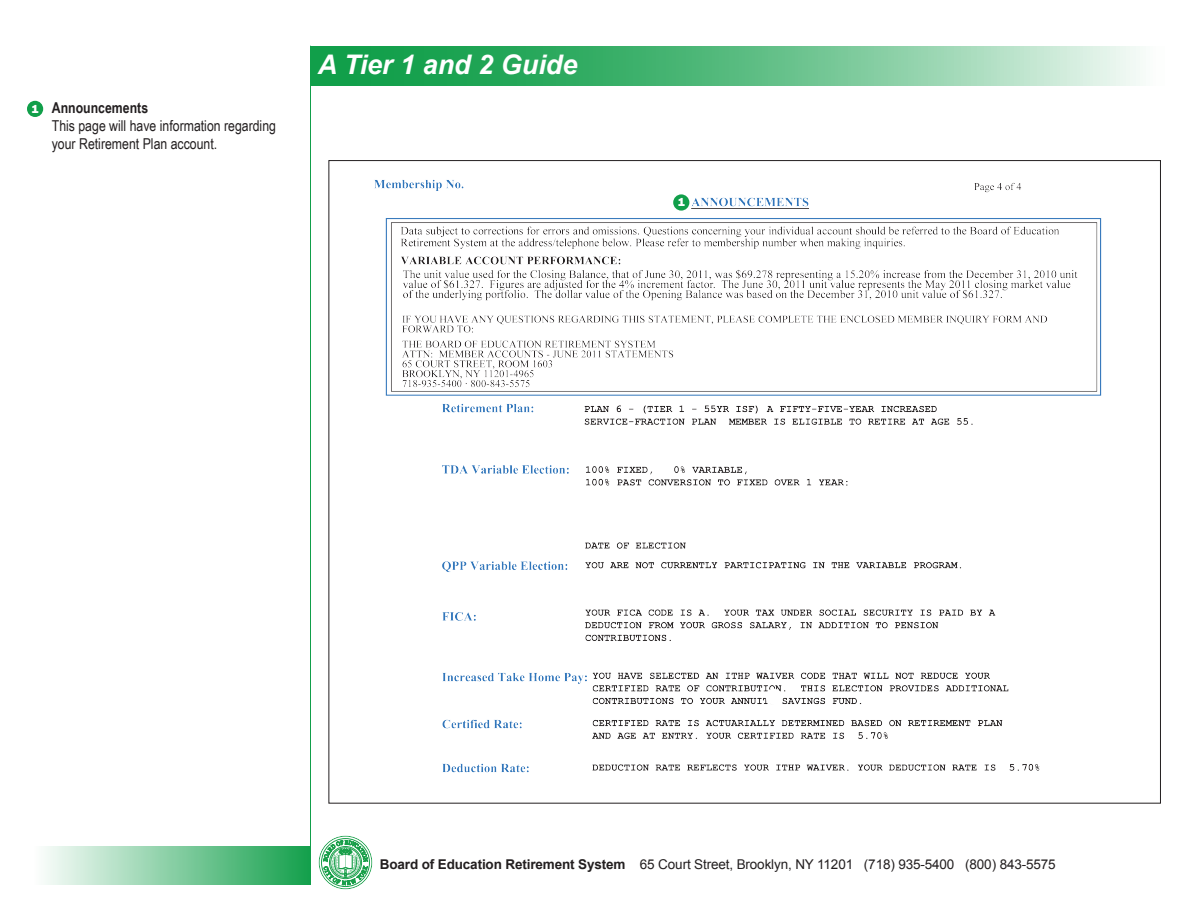
<style>
.page{position:relative;width:1188px;height:918px;background:#fff}
.page>*{position:absolute;margin:0;border:0;box-sizing:border-box;transform-origin:0 0}
.t1{font:italic 700 27px "Arial";color:#fff}
.t2{font:15px/18px "Arial Narrow";color:#231f20}
.t3{font:700 15px "Arial Narrow";color:#231f20}
.t4{font:13.5px "Arial";letter-spacing:-.01em;color:#231f20}
.t5{font:800 12px "Franklin Gothic";color:#fff}
.s1{font-weight:700}
</style>
<div class="page">
<hr style="left:310px;top:46px;width:1px;height:838px;background:#119f4a">
<svg style="left:311px;top:46px;width:829px;height:40px;background:#63c088"></svg>
<div style="left:32px;top:846px;width:278px;height:38px;background:linear-gradient(to right,#fff,#14a04c)"></div>
<div style="left:27px;top:101px;width:16px;height:16px;background:#119f4a;border-radius:50%"></div>
<img style="left:374px;top:179px;width:728px;height:594px">
<div style="left:673px;top:194px;width:16px;height:17px;background:#119f4a;border-radius:50%"></div>
<div style="left:766px;top:689px;width:16px;height:16px;background:#fff;border-radius:50%"></div>
<svg style="left:319px;top:836px;width:53px;height:53px"></svg>
<p class="t5" style="left:32px;top:101px;width:9px">1</p>
<p class="t3" style="left:52px;top:97px;width:98px">Announcements</p>
<p class="t2" style="left:52px;top:116px;width:226px">This page will have information regarding your Retirement Plan account.</p>
<h1 class="t1" style="left:318px;top:47px;width:261px">A Tier 1 and 2 Guide</h1>
<p class="t5" style="left:678px;top:194px;width:9px">1</p>
<p class="t4" style="left:380px;top:855px;width:677px"><span class="s1">Board of Education Retirement System</span> 65 Court Street, Brooklyn, NY 11201 (718) 935-5400 (800) 843-5575</p>
</div>
